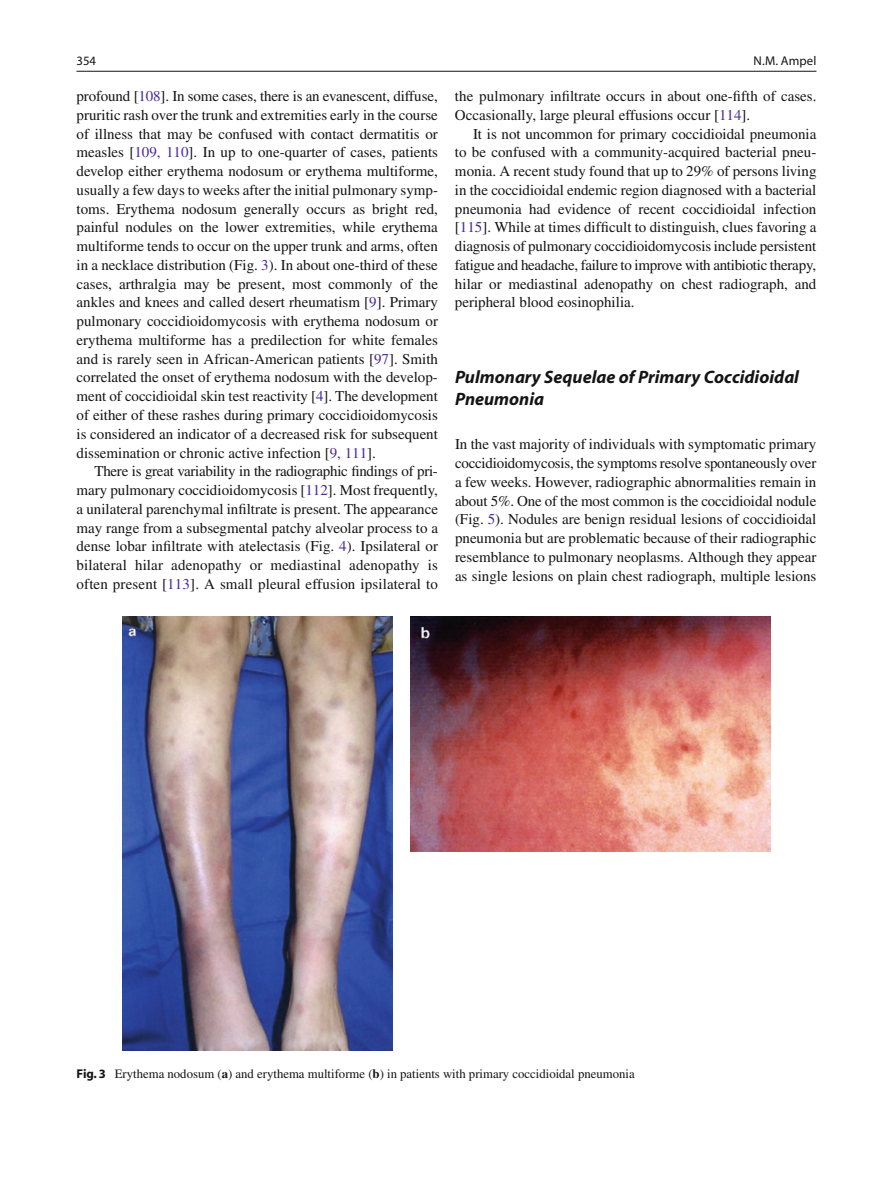
<style>
.page{position:relative;width:893px;height:1187px;background:#fff}
.page>*{position:absolute;margin:0;border:0;box-sizing:border-box;transform-origin:0 0}
.t1{font:italic 700 18px/21.8px "Myriad";color:#131413}
.t2{font:15px/18.8px "Times";color:#131413;text-align:justify}
.t3{font:12.75px "Times";color:#131413}
.t4{font:12.75px "Myriad";letter-spacing:.005em;color:#131413}
.s1{color:#49279a}
.s2{font-family:"Myriad";font-weight:700}
.s3{font-weight:700}
</style>
<div class="page">
<hr style="left:77px;top:71px;width:739px;height:1px;background:#131413">
<img style="left:122px;top:617px;width:270px;height:433px">
<img style="left:410px;top:617px;width:360px;height:234px">
<p class="t4" style="left:77px;top:54px;width:21px">354</p>
<p class="t4" style="left:753px;top:54px;width:64px">N.M. Ampel</p>
<p class="t2" style="left:77px;top:87px;width:363px">profound [<span class="s1">108</span>]. In some cases, there is an evanescent, diffuse, pruritic rash over the trunk and extremities early in the course of illness that may be confused with contact dermatitis or measles [<span class="s1">109, 110</span>]. In up to one-quarter of cases, patients develop either erythema nodosum or erythema multiforme, usually a few days to weeks after the initial pulmonary symp&shy;toms. Erythema nodosum generally occurs as bright red, painful nodules on the lower extremities, while erythema multiforme tends to occur on the upper trunk and arms, often in a necklace distribution (Fig. <span class="s1">3</span>). In about one-third of these cases, arthralgia may be present, most commonly of the ankles and knees and called desert rheumatism [<span class="s1">9</span>]. Primary pulmonary coccidioidomycosis with erythema nodosum or erythema multiforme has a predilection for white females and is rarely seen in African-American patients [<span class="s1">97</span>]. Smith correlated the onset of erythema nodosum with the develop&shy;ment of coccidioidal skin test reactivity [<span class="s1">4</span>]. The development of either of these rashes during primary coccidioidomycosis is considered an indicator of a decreased risk for subsequent dissemination or chronic active infection [<span class="s1">9, 111</span>].</p>
<p class="t2" style="left:77px;top:462px;width:363px;text-indent:18px">There is great variability in the radiographic findings of pri&shy;mary pulmonary coccidioidomycosis [<span class="s1">112</span>]. Most frequently, a unilateral parenchymal infiltrate is present. The appearance may range from a subsegmental patchy alveolar process to a dense lobar infiltrate with atelectasis (Fig. <span class="s1">4</span>). Ipsilateral or bilateral hilar adenopathy or mediastinal adenopathy is often present [<span class="s1">113</span>]. A small pleural effusion ipsilateral to</p>
<p class="t2" style="left:455px;top:87px;width:363px">the pulmonary infiltrate occurs in about one-fifth of cases.<br>Occasionally, large pleural effusions occur [<span class="s1">114</span>].</p>
<p class="t2" style="left:455px;top:124px;width:363px;text-indent:18px">It is not uncommon for primary coccidioidal pneumonia to be confused with a community-acquired bacterial pneu&shy;monia. A recent study found that up to 29% of persons living in the coccidioidal endemic region diagnosed with a bacterial pneumonia had evidence of recent coccidioidal infection [<span class="s1">115</span>]. While at times difficult to distinguish, clues favoring a diagnosis of pulmonary coccidioidomycosis include persistent fatigue and headache, failure to improve with antibiotic therapy, hilar or mediastinal adenopathy on chest radiograph, and peripheral blood eosinophilia.</p>
<p class="t1" style="left:455px;top:367px;width:346px">Pulmonary Sequelae of Primary Coccidioidal<br>Pneumonia</p>
<p class="t2" style="left:455px;top:435px;width:363px">In the vast majority of individuals with symptomatic primary coccidioidomycosis, the symptoms resolve spontaneously over a few weeks. However, radiographic abnormalities remain in about 5%. One of the most common is the coccidioidal nodule (Fig. <span class="s1">5</span>). Nodules are benign residual lesions of coccidioidal pneumonia but are problematic because of their radiographic resemblance to pulmonary neoplasms. Although they appear as single lesions on plain chest radiograph, multiple lesions</p>
<p class="t3" style="left:77px;top:1066px;width:560px"><span class="s2">Fig. 3</span> Erythema nodosum (<span class="s3">a</span>) and erythema multiforme (<span class="s3">b</span>) in patients with primary coccidioidal pneumonia</p>
</div>
